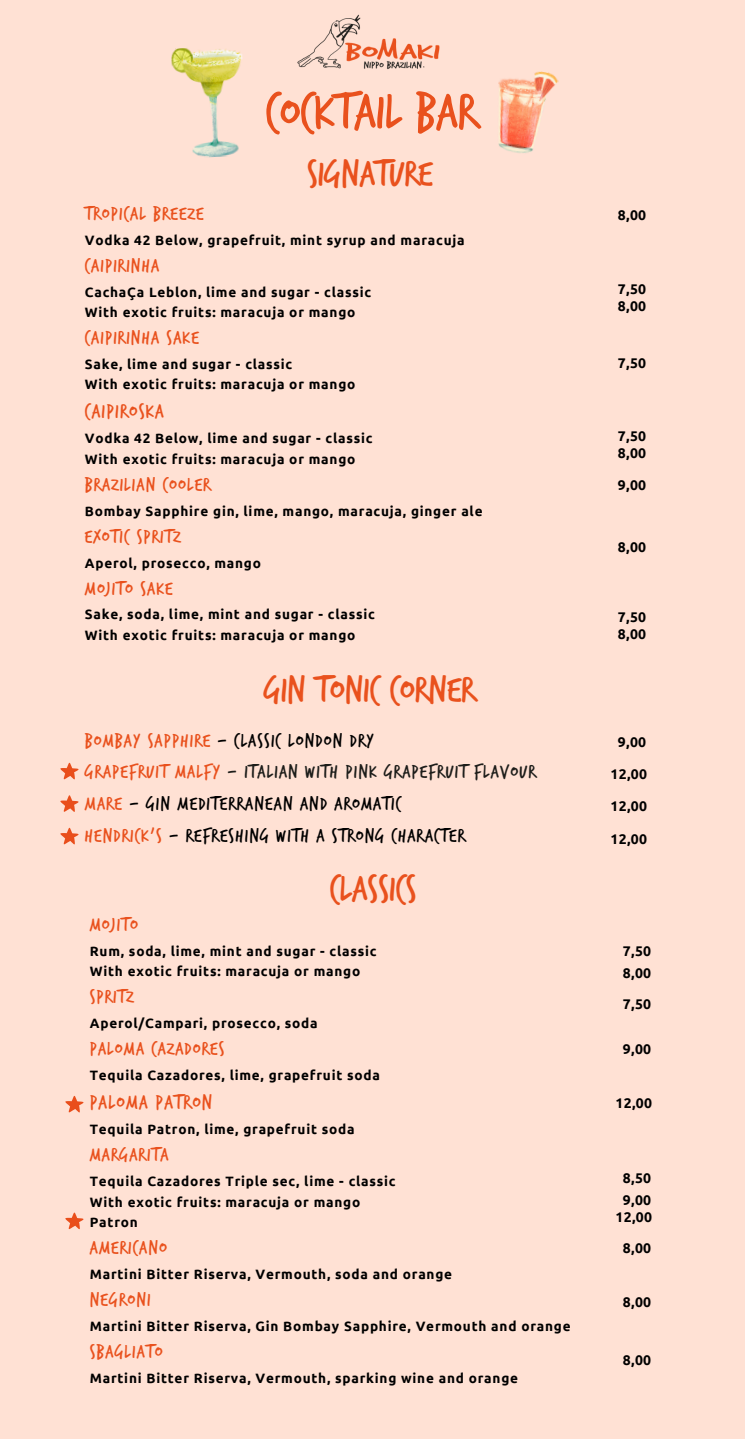
<style>
.page{position:relative;width:745px;height:1439px;background:#fff}
.page>*{position:absolute;margin:0;border:0;box-sizing:border-box;transform-origin:0 0}
.t1{font:53.9px "Trash Hand";color:#e9511d}
.t2{font:38.85px "Trash Hand";color:#e9511d}
.t3{font:21.7px "Trash Hand";letter-spacing:.055em;color:#e9511d}
.t4{font:20.3px/31.5px "Trash Hand";letter-spacing:.055em;color:#000}
.t5{font:20.3px "Trash Hand";letter-spacing:.055em;color:#e9511d}
.t6{font:700 14px "Ubuntu";letter-spacing:.025em;color:#000}
.t7{font:700 13.47px "Ubuntu";letter-spacing:.055em;color:#000}
.s1{color:#e9511d}
.s2{color:#1d1d1a}
</style>
<div class="page">
<div style="left:0;top:0;width:744px;height:1438px;background:#ffe1d4"></div>
<img style="left:297px;top:14px;width:142px;height:56px">
<img style="left:171px;top:48px;width:71px;height:110px">
<img style="left:498px;top:71px;width:61px;height:82px">
<svg style="left:60px;top:762px;width:18px;height:17px"></svg>
<svg style="left:60px;top:795px;width:18px;height:17px"></svg>
<svg style="left:60px;top:827px;width:18px;height:17px"></svg>
<svg style="left:65px;top:1212px;width:18px;height:17px"></svg>
<svg style="left:65px;top:1095px;width:18px;height:17px"></svg>
<h2 class="t1" style="left:265px;top:85px;width:213px">COCKTAIL BAR</h2>
<p class="t2" style="left:307px;top:155px;width:127px">SIGNATURE</p>
<p class="t5" style="left:85px;top:203px;width:120px">TROPICAL BREEZE</p>
<p class="t7" style="left:85px;top:232px;width:381px">Vodka 42 Below, grapefruit, mint syrup and maracuja</p>
<p class="t5" style="left:85px;top:255px;width:76px">CAIPIRINHA</p>
<p class="t7" style="left:85px;top:284px;width:288px">CachaÇa Leblon, lime and sugar - classic</p>
<p class="t7" style="left:85px;top:304px;width:272px">With exotic fruits: maracuja or mango</p>
<p class="t5" style="left:85px;top:327px;width:115px">CAIPIRINHA SAKE</p>
<p class="t7" style="left:85px;top:356px;width:209px">Sake, lime and sugar - classic</p>
<p class="t7" style="left:85px;top:376px;width:272px">With exotic fruits: maracuja or mango</p>
<p class="t3" style="left:85px;top:401px;width:80px">CAIPIROSKA</p>
<p class="t7" style="left:85px;top:431px;width:289px">Vodka 42 Below, lime and sugar - classic</p>
<p class="t7" style="left:85px;top:451px;width:272px">With exotic fruits: maracuja or mango</p>
<p class="t5" style="left:85px;top:474px;width:127px">BRAZILIAN COOLER</p>
<p class="t7" style="left:85px;top:503px;width:399px">Bombay Sapphire gin, lime, mango, maracuja, ginger ale</p>
<p class="t5" style="left:85px;top:526px;width:97px">EXOTIC SPRITZ</p>
<p class="t7" style="left:85px;top:555px;width:178px">Aperol, prosecco, mango</p>
<p class="t5" style="left:85px;top:578px;width:89px">MOJITO SAKE</p>
<p class="t7" style="left:85px;top:607px;width:291px">Sake, soda, lime, mint and sugar - classic</p>
<p class="t7" style="left:85px;top:627px;width:272px">With exotic fruits: maracuja or mango</p>
<h4 class="t6" style="left:617px;top:207px;width:30px">8,00</h4>
<h4 class="t6" style="left:617px;top:281px;width:30px">7,50</h4>
<h4 class="t6" style="left:617px;top:297px;width:30px">8,00</h4>
<h4 class="t6" style="left:617px;top:354px;width:30px">7,50</h4>
<h4 class="t6" style="left:617px;top:428px;width:30px">7,50</h4>
<h4 class="t6" style="left:617px;top:444px;width:30px">8,00</h4>
<h4 class="t6" style="left:617px;top:477px;width:30px">9,00</h4>
<h4 class="t6" style="left:617px;top:539px;width:30px">8,00</h4>
<h4 class="t6" style="left:617px;top:609px;width:30px">7,50</h4>
<h4 class="t6" style="left:617px;top:626px;width:30px">8,00</h4>
<h4 class="t2" style="left:264px;top:670px;width:212px">GIN TONIC CORNER</h4>
<h4 class="t4" style="left:85px;top:725px;width:452px"><span class="s1">BOMBAY SAPPHIRE</span> - CLASSIC LONDON DRY<br><span class="s1">GRAPEFRUIT MALFY</span> <span class="s2">- ITALIAN WITH PINK GRAPEFRUIT FLAVOUR </span><span class="s1">MARE</span> - GIN MEDITERRANEAN AND AROMATIC<br><span class="s1">HENDRICK’S</span> - REFRESHING WITH A STRONG CHARACTER</h4>
<h2 class="t6" style="left:617px;top:734px;width:30px">9,00</h2>
<p class="t6" style="left:610px;top:765px;width:38px">12,00</p>
<p class="t6" style="left:610px;top:798px;width:38px">12,00</p>
<p class="t6" style="left:610px;top:830px;width:38px">12,00</p>
<h3 class="t2" style="left:329px;top:869px;width:88px">CLASSICS</h3>
<p class="t5" style="left:90px;top:914px;width:50px">MOJITO</p>
<p class="t7" style="left:90px;top:943px;width:288px">Rum, soda, lime, mint and sugar - classic</p>
<h2 class="t7" style="left:90px;top:963px;width:272px">With exotic fruits: maracuja or mango</h2>
<p class="t5" style="left:90px;top:986px;width:45px">SPRITZ</p>
<p class="t7" style="left:90px;top:1015px;width:229px">Aperol/Campari, prosecco, soda</p>
<p class="t5" style="left:90px;top:1038px;width:136px">PALOMA CAZADORES</p>
<p class="t7" style="left:90px;top:1067px;width:291px">Tequila Cazadores, lime, grapefruit soda</p>
<p class="t3" style="left:90px;top:1091px;width:124px">PALOMA PATRON</p>
<p class="t7" style="left:90px;top:1121px;width:266px">Tequila Patron, lime, grapefruit soda</p>
<p class="t5" style="left:90px;top:1144px;width:80px">MARGARITA</p>
<p class="t7" style="left:90px;top:1173px;width:307px">Tequila Cazadores Triple sec, lime - classic</p>
<p class="t7" style="left:90px;top:1194px;width:272px">With exotic fruits: maracuja or mango</p>
<p class="t7" style="left:90px;top:1214px;width:50px">Patron</p>
<p class="t5" style="left:90px;top:1237px;width:79px">AMERICANO</p>
<p class="t7" style="left:90px;top:1266px;width:363px">Martini Bitter Riserva, Vermouth, soda and orange</p>
<p class="t5" style="left:90px;top:1289px;width:62px">NEGRONI</p>
<p class="t7" style="left:90px;top:1318px;width:482px">Martini Bitter Riserva, Gin Bombay Sapphire, Vermouth and orange</p>
<p class="t5" style="left:90px;top:1341px;width:74px">SBAGLIATO</p>
<p class="t7" style="left:90px;top:1370px;width:429px">Martini Bitter Riserva, Vermouth, sparking wine and orange</p>
<p class="t6" style="left:622px;top:943px;width:30px">7,50</p>
<p class="t6" style="left:622px;top:965px;width:30px">8,00</p>
<p class="t6" style="left:622px;top:996px;width:30px">7,50</p>
<h4 class="t6" style="left:622px;top:1041px;width:30px">9,00</h4>
<h4 class="t6" style="left:615px;top:1094px;width:38px">12,00</h4>
<h4 class="t6" style="left:622px;top:1170px;width:30px">8,50</h4>
<h4 class="t6" style="left:622px;top:1192px;width:30px">9,00</h4>
<h4 class="t6" style="left:615px;top:1209px;width:38px">12,00</h4>
<h4 class="t6" style="left:622px;top:1240px;width:30px">8,00</h4>
<h4 class="t6" style="left:622px;top:1293px;width:30px">8,00</h4>
<h4 class="t6" style="left:622px;top:1351px;width:30px">8,00</h4>
</div>
